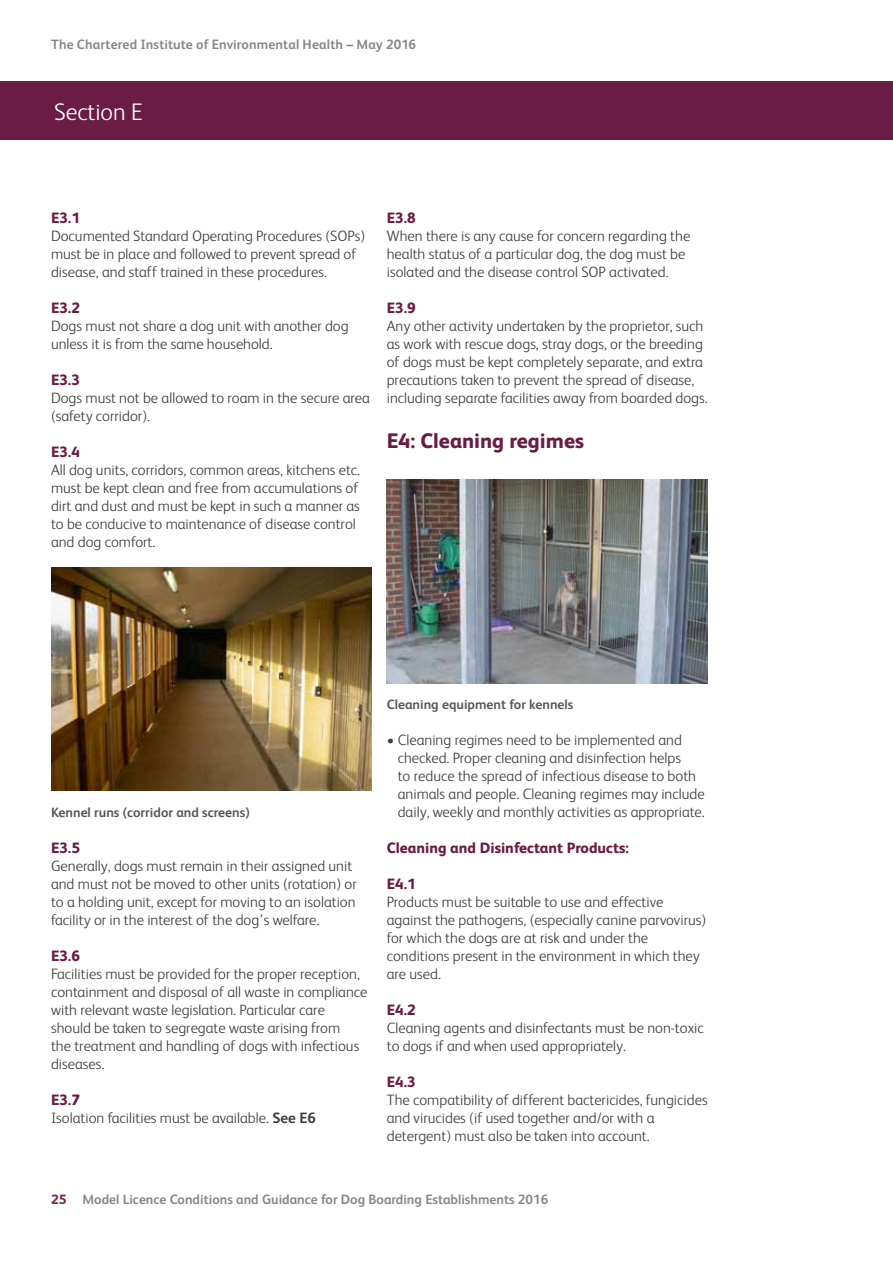
<style>
.page{position:relative;width:893px;height:1263px;background:#fff}
.page>*{position:absolute;margin:0;border:0;box-sizing:border-box;transform-origin:0 0}
.t1{font:300 24px "FS Albert";color:#fff}
.t2{font:800 21px "FS Albert";color:#6b1c44}
.t3{font:300 15px/18px "FS Albert";color:#3c3c3b}
.t4{font:800 15px "FS Albert";color:#6b1c44}
.t5{font:700 13.5px "FS Albert";color:#878787}
.t6{font:700 13.5px "FS Albert";color:#575756}
.s1{font-weight:800;color:#6b1c44}
.s2{font-weight:700}
.s3{font-weight:800;color:#793356}
</style>
<div class="page">
<div style="left:0;top:81px;width:893px;height:59px;background:#6b1c44"></div>
<img style="left:51px;top:567px;width:321px;height:224px">
<img style="left:387px;top:480px;width:321px;height:203px">
<p class="t5" style="left:51px;top:36px;width:367px">The Chartered Institute of Environmental Health – May 2016</p>
<h1 class="t1" style="left:54px;top:98px;width:90px">Section E</h1>
<p class="t4" style="left:51px;top:209px;width:30px">E3.1</p>
<p class="t3" style="left:51px;top:227px;width:316px">Documented Standard Operating Procedures (SOPs) must be in place and followed to prevent spread of disease, and staff trained in these procedures.</p>
<p class="t4" style="left:51px;top:299px;width:30px">E3.2</p>
<p class="t3" style="left:51px;top:317px;width:299px">Dogs must not share a dog unit with another dog unless it is from the same household.</p>
<p class="t4" style="left:51px;top:371px;width:30px">E3.3</p>
<p class="t3" style="left:51px;top:389px;width:320px">Dogs must not be allowed to roam in the secure area (safety corridor).</p>
<p class="t4" style="left:51px;top:443px;width:30px">E3.4</p>
<p class="t3" style="left:51px;top:461px;width:311px">All dog units, corridors, common areas, kitchens etc. must be kept clean and free from accumulations of dirt and dust and must be kept in such a manner as to be conducive to maintenance of disease control and dog comfort.</p>
<p class="t4" style="left:387px;top:209px;width:30px">E3.8</p>
<p class="t3" style="left:387px;top:227px;width:305px">When there is any cause for concern regarding the health status of a particular dog, the dog must be isolated and the disease control SOP activated.</p>
<p class="t4" style="left:387px;top:299px;width:30px">E3.9</p>
<p class="t3" style="left:387px;top:317px;width:322px">Any other activity undertaken by the proprietor, such as work with rescue dogs, stray dogs, or the breeding of dogs must be kept completely separate, and extra precautions taken to prevent the spread of disease, including separate facilities away from boarded dogs.</p>
<h2 class="t2" style="left:387px;top:428px;width:199px">E4: Cleaning regimes</h2>
<p class="t6" style="left:51px;top:804px;width:200px">Kennel runs (corridor and screens)</p>
<p class="t4" style="left:51px;top:839px;width:30px">E3.5</p>
<p class="t3" style="left:51px;top:857px;width:307px">Generally, dogs must remain in their assigned unit and must not be moved to other units (rotation) or to a holding unit, except for moving to an isolation facility or in the interest of the dog’s welfare.</p>
<p class="t4" style="left:51px;top:947px;width:30px">E3.6</p>
<p class="t3" style="left:51px;top:965px;width:318px">Facilities must be provided for the proper reception, containment and disposal of all waste in compliance with relevant waste legislation. Particular care should be taken to segregate waste arising from<br>the treatment and handling of dogs with infectious diseases.</p>
<p class="t3" style="left:51px;top:1091px;width:267px"><span class="s1">E3.7<br></span>Isolation facilities must be available. <span class="s2">See E6</span></p>
<p class="t6" style="left:387px;top:696px;width:188px">Cleaning equipment for kennels</p>
<p class="t3" style="left:398px;top:731px;width:309px;text-indent:-11px">• Cleaning regimes need to be implemented and checked. Proper cleaning and disinfection helps<br>to reduce the spread of infectious disease to both animals and people. Cleaning regimes may include daily, weekly and monthly activities as appropriate.</p>
<p class="t4" style="left:387px;top:839px;width:244px">Cleaning and Disinfectant Products:</p>
<p class="t4" style="left:387px;top:875px;width:30px">E4.1</p>
<p class="t3" style="left:387px;top:893px;width:321px">Products must be suitable to use and effective against the pathogens, (especially canine parvovirus) for which the dogs are at risk and under the conditions present in the environment in which they are used.</p>
<p class="t4" style="left:387px;top:1001px;width:30px">E4.2</p>
<p class="t3" style="left:387px;top:1019px;width:319px">Cleaning agents and disinfectants must be non-toxic to dogs if and when used appropriately.</p>
<p class="t4" style="left:387px;top:1073px;width:30px">E4.3</p>
<p class="t3" style="left:387px;top:1091px;width:322px">The compatibility of different bactericides, fungicides and virucides (if used together and/or with a detergent) must also be taken into account.</p>
<p class="t5" style="left:51px;top:1191px;width:499px"><span class="s3">25</span> Model Licence Conditions and Guidance for Dog Boarding Establishments 2016</p>
</div>
